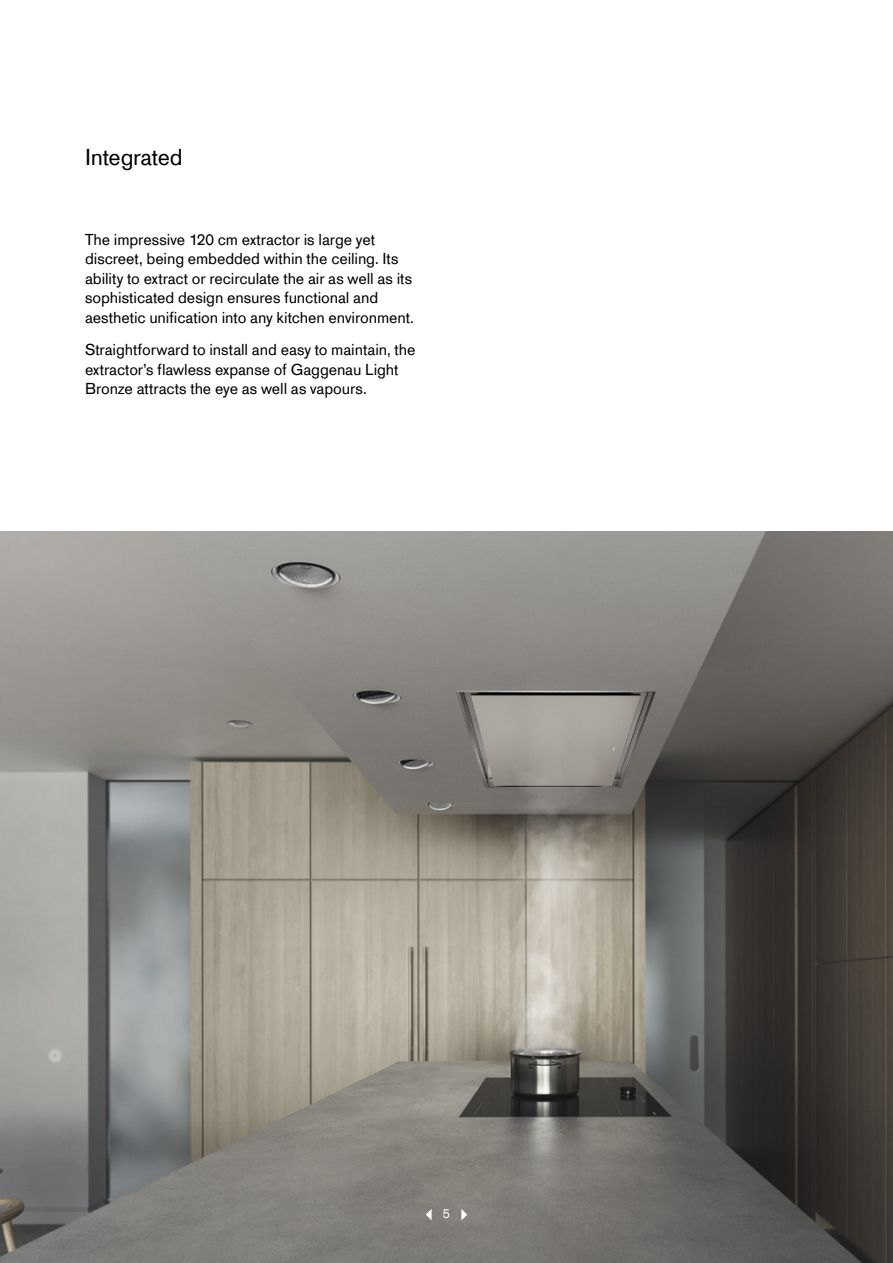
<style>
.page{position:relative;width:893px;height:1263px;background:#fff}
.page>*{position:absolute;margin:0;border:0;box-sizing:border-box;transform-origin:0 0}
.t1{font:24px "Gaggenau";letter-spacing:-.01em;color:#000}
.t2{font:16.5px/19.5px "Gaggenau";letter-spacing:-.005em;color:#000}
.t3{font:13.5px "Gaggenau";color:#fff}
</style>
<div class="page">
<img style="left:0;top:531px;width:893px;height:732px">
<svg style="left:461px;top:1209px;width:6px;height:11px"></svg>
<svg style="left:426px;top:1209px;width:6px;height:11px"></svg>
<h1 class="t1" style="left:85px;top:143px;width:99px">Integrated</h1>
<p class="t2" style="left:85px;top:229px;width:330px">The impressive 120 cm extractor is large yet discreet, being embedded within the ceiling. Its ability to extract or recirculate the air as well as its sophisticated design ensures functional and aesthetic unification into any kitchen environment.</p>
<p class="t2" style="left:85px;top:340px;width:332px">Straightforward to install and easy to maintain, the extractor’s flawless expanse of Gaggenau Light<br>Bronze attracts the eye as well as vapours.</p>
<p class="t3" style="left:443px;top:1205px;width:9px">5</p>
</div>
